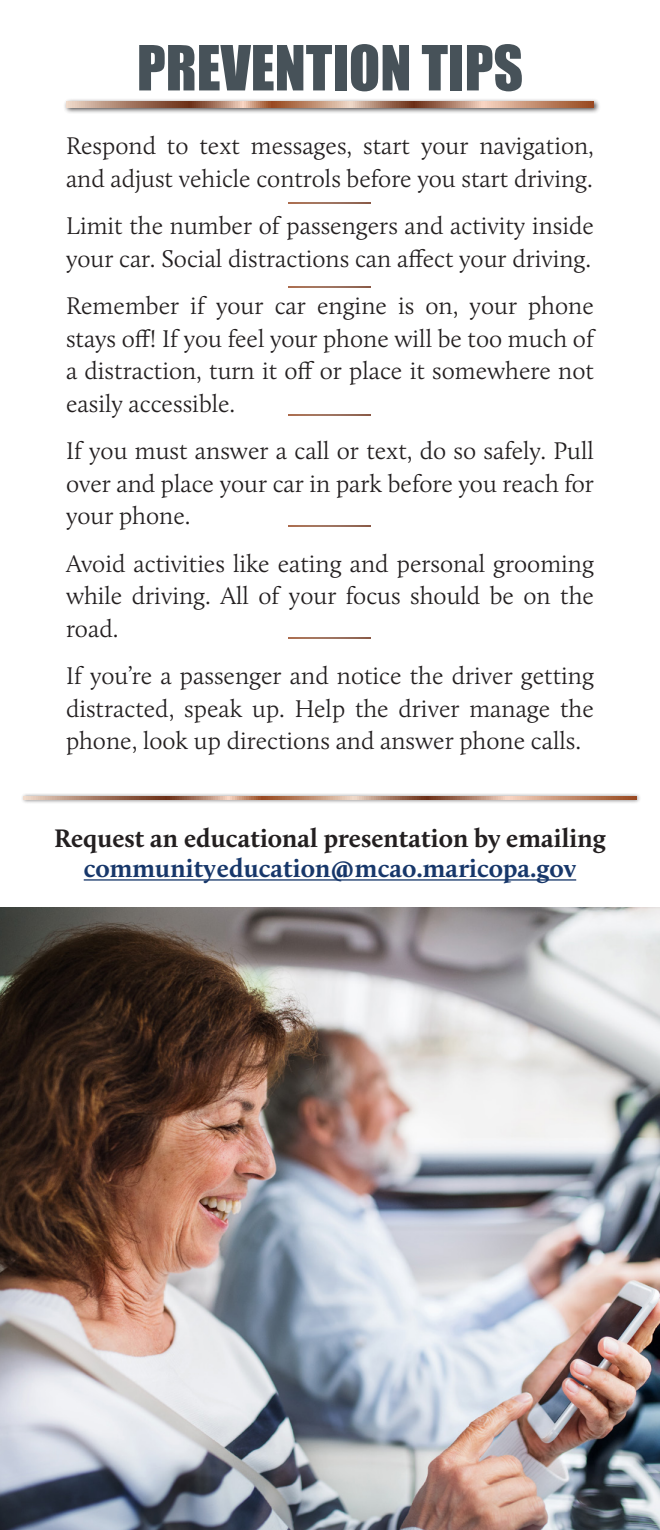
<style>
.page{position:relative;width:660px;height:1530px;background:#fff}
.page>*{position:absolute;margin:0;border:0;box-sizing:border-box;transform-origin:0 0}
.Headers{font:57.5px "Impact";color:#475259}
.t1{font:700 26.25px/30px "Calluna";color:#231f20;text-align:center}
.t2{font:300 25px/32.5px "Calluna";color:#231f20;text-align:justify}
.s1{color:#17376a}
</style>
<div class="page">
<img style="left:0;top:908px;width:660px;height:622px">
<div style="left:21px;top:793px;width:620px;height:11px;background:#231f20;opacity:.7"></div>
<svg style="left:24px;top:796px;width:612px;height:3px;background:#b3836a"></svg>
<hr style="left:84px;top:879px;width:492px;height:2px;background:#17376a">
<div style="left:63px;top:98px;width:537px;height:16px;background:#231f20;opacity:.9"></div>
<svg style="left:66px;top:102px;width:528px;height:6px;background:#b3836a"></svg>
<svg style="left:288px;top:202px;width:82px;height:2px"></svg>
<svg style="left:288px;top:287px;width:82px;height:1px"></svg>
<svg style="left:288px;top:414px;width:82px;height:1px"></svg>
<svg style="left:288px;top:526px;width:82px;height:1px"></svg>
<svg style="left:288px;top:637px;width:82px;height:1px"></svg>
<p class="Headers" style="left:137px;top:23px;width:388px">PREVENTION TIPS</p>
<p class="t2" style="left:66px;top:129px;width:530px">Respond to text messages, start your navigation, and adjust vehicle controls before you start driving.</p>
<p class="t2" style="left:66px;top:209px;width:530px">Limit the number of passengers and activity inside your car. Social distractions can affect your driving.</p>
<p class="t2" style="left:66px;top:289px;width:530px">Remember if your car engine is on, your phone stays off! If you feel your phone will be too much of a distraction, turn it off or place it somewhere not easily accessible.</p>
<p class="t2" style="left:66px;top:434px;width:530px">If you must answer a call or text, do so safely. Pull over and place your car in park before you reach for your phone.</p>
<p class="t2" style="left:66px;top:547px;width:530px">Avoid activities like eating and personal grooming while driving. All of your focus should be on the road.</p>
<p class="t2" style="left:66px;top:659px;width:530px">If you’re a passenger and notice the driver getting distracted, speak up. Help the driver manage the phone, look up directions and answer phone calls.</p>
<p class="t1" style="left:54px;top:823px;width:553px">Request an educational presentation by emailing <span class="s1">communityeducation@mcao.maricopa.gov</span></p>
</div>
